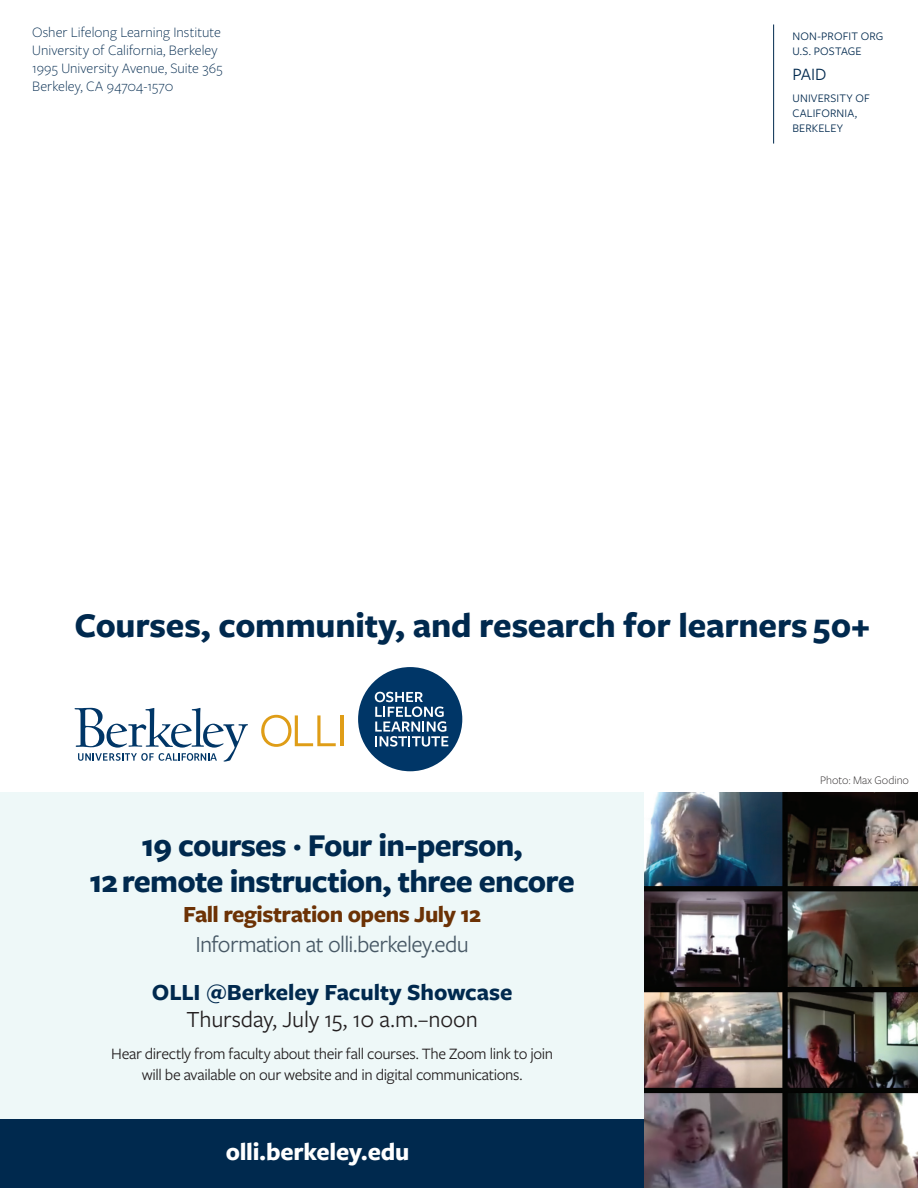
<style>
.page{position:relative;width:918px;height:1188px;background:#fff}
.page>*{position:absolute;margin:0;border:0;box-sizing:border-box;transform-origin:0 0}
.t1{font:700 36px "Freight Sans Pro";letter-spacing:-.01em;color:#00294e}
.t2{font:700 33px/36px "Freight Sans Pro";letter-spacing:-.025em;color:#00294e;text-align:center}
.t3{font:700 25.65px "Freight Sans Pro";letter-spacing:-.01em;color:#fff}
.Text_11_14{font:24px/30px "Freight Sans Pro";letter-spacing:-.03em;color:#475865;text-align:center}
.Info_Session{font:700 24px "Freight Sans Pro";letter-spacing:-.005em;color:#00294e}
.Info_Session-2{font:24px "Freight Sans Pro";letter-spacing:-.005em;color:#231f20}
.t4{font:18px "Freight Sans Pro";color:#00294e}
.Text_11_14-2{font:16.5px/21px "Freight Sans Pro";letter-spacing:-.02em;color:#231f20;text-align:center}
.Freight_Sans_BodyTex{font:300 15px/18px "Freight Sans Pro";color:#00294e}
.t5{font:12px/15px "Freight Sans Pro";letter-spacing:.015em;color:#00294e}
.Photo_Caption_2{font:300 12px "Freight Sans Pro";color:#231f20}
.s1{font-weight:700;color:#6c3205}
</style>
<div class="page">
<div style="left:0;top:1119px;width:645px;height:69px;background:#00294e"></div>
<div style="left:0;top:793px;width:645px;height:326px;background:#eef8f8"></div>
<img style="left:645px;top:793px;width:273px;height:395px">
<hr style="left:773px;top:25px;width:1px;height:119px;background:#00294e">
<svg style="left:75px;top:708px;width:173px;height:54px"></svg>
<div style="left:358px;top:667px;width:104px;height:104px;background:#003667;border-radius:50%"></div>
<svg style="left:375px;top:692px;width:73px;height:55px"></svg>
<svg style="left:261px;top:715px;width:75px;height:32px"></svg>
<hr style="left:340px;top:715px;width:3px;height:31px;background:#df9d17">
<p class="Freight_Sans_BodyTex" style="left:32px;top:23px;width:192px">Osher Lifelong Learning Institute<br>University of California, Berkeley<br>1995 University Avenue, Suite 365<br>Berkeley, CA 94704-1570</p>
<p class="t5" style="left:792px;top:28px;width:93px">NON-PROFIT ORG<br>U.S. POSTAGE</p>
<p class="t4" style="left:792px;top:62px;width:36px">PAID</p>
<p class="t5" style="left:792px;top:90px;width:79px">UNIVERSITY OF<br>CALIFORNIA,<br>BERKELEY</p>
<p class="t1" style="left:75px;top:600px;width:797px">Courses, community, and research for learners 50+</p>
<p class="t2" style="left:89px;top:826px;width:487px">19 courses · Four in-person,<br>12 remote instruction, three encore</p>
<p class="Text_11_14" style="left:183px;top:899px;width:300px"><span class="s1">Fall registration opens July 12<br></span>Information at olli.berkeley.edu</p>
<p class="Info_Session" style="left:152px;top:975px;width:362px">OLLI @Berkeley Faculty Showcase</p>
<p class="Info_Session-2" style="left:186px;top:1004px;width:293px">Thursday, July 15, 10 a.m.–noon</p>
<p class="Text_11_14-2" style="left:111px;top:1043px;width:443px">Hear directly from faculty about their fall courses. The Zoom link to join will be available on our website and in digital communications.</p>
<p class="t3" style="left:226px;top:1134px;width:185px">olli.berkeley.edu</p>
<p class="Photo_Caption_2" style="left:820px;top:772px;width:90px">Photo: Max Godino</p>
</div>
